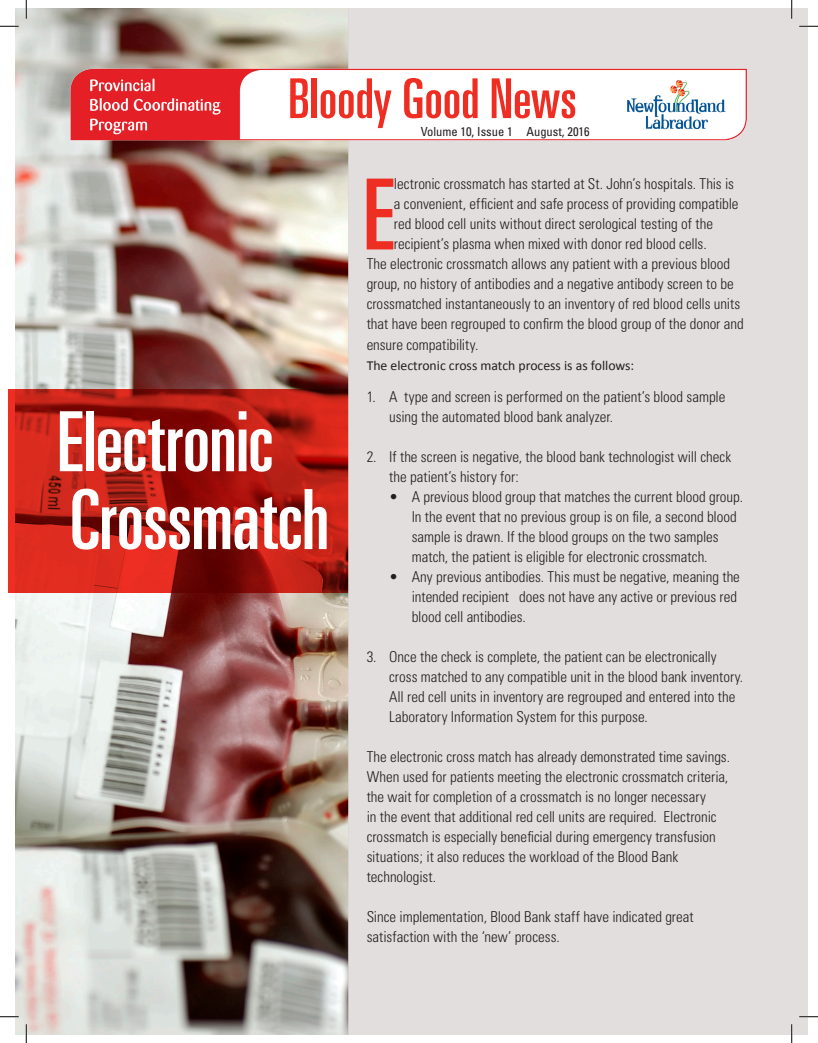
<style>
.page{position:relative;width:818px;height:1043px;background:#fff}
.page>*{position:absolute;margin:0;border:0;box-sizing:border-box;transform-origin:0 0}
.t1{font:ultra-condensed 98.12px "Univers";color:#ee2e22}
.t2{font:ultra-condensed 83px "Univers";letter-spacing:-.005em;color:#fff}
.t3{font:ultra-condensed 55px "Univers";color:#ee2e22}
.t4{font:300 condensed 15px/20px "Univers";color:#231f20}
.t5{font:13.75px "Calibri";color:#231f20}
.t6{font:condensed 12.5px "Univers";color:#231f20}
</style>
<div class="page">
<img style="left:15px;top:8px;width:333px;height:1026px">
<svg style="left:8px;top:389px;width:340px;height:204px;background:#b31c14"></svg>
<div style="left:348px;top:8px;width:459px;height:1026px;background:#e2dedd"></div>
<img style="left:26px;top:46px;width:721px;height:113px">
<svg style="left:0;top:25px;width:19px;height:2px"></svg>
<svg style="left:799px;top:25px;width:19px;height:2px"></svg>
<svg style="left:0;top:1015px;width:19px;height:2px"></svg>
<svg style="left:799px;top:1015px;width:19px;height:2px"></svg>
<svg style="left:25px;top:0;width:2px;height:19px"></svg>
<svg style="left:25px;top:1024px;width:2px;height:18px"></svg>
<svg style="left:791px;top:0;width:1px;height:19px"></svg>
<svg style="left:790px;top:1024px;width:2px;height:18px"></svg>
<p class="t3" style="left:288px;top:67px;width:290px">Bloody Good News</p>
<p class="t6" style="left:420px;top:123px;width:170px">Volume 10, Issue 1 August, 2016</p>
<p class="t2" style="left:57px;top:394px;width:218px">Electronic</p>
<p class="t2" style="left:70px;top:472px;width:261px">Crossmatch</p>
<p class="t1" style="left:363px;top:159px;width:32px">E</p>
<p class="t4" style="left:394px;top:174px;width:341px">lectronic crossmatch has started at St. John’s hospitals. This is</p>
<p class="t4" style="left:394px;top:194px;width:346px">a convenient, efficient and safe process of providing compatible</p>
<p class="t4" style="left:394px;top:214px;width:320px">red blood cell units without direct serological testing of the</p>
<p class="t4" style="left:394px;top:234px;width:314px">recipient’s plasma when mixed with donor red blood cells.</p>
<p class="t4" style="left:366px;top:254px;width:365px">The electronic crossmatch allows any patient with a previous blood</p>
<p class="t4" style="left:366px;top:274px;width:368px">group, no history of antibodies and a negative antibody screen to be</p>
<p class="t4" style="left:366px;top:294px;width:375px">crossmatched instantaneously to an inventory of red blood cells units</p>
<p class="t4" style="left:366px;top:314px;width:378px">that have been regrouped to confirm the blood group of the donor and</p>
<p class="t4" style="left:366px;top:334px;width:113px">ensure compatibility.</p>
<p class="t5" style="left:366px;top:356px;width:269px">The electronic cross match process is as follows:</p>
<p class="t4" style="left:389px;top:387px;width:338px;text-indent:-22px">1. A type and screen is performed on the patient’s blood sample using the automated blood bank analyzer.</p>
<p class="t4" style="left:389px;top:447px;width:343px;text-indent:-22px">2. If the screen is negative, the blood bank technologist will check the patient’s history for:</p>
<p class="t4" style="left:411px;top:487px;width:333px;text-indent:-22px">• A previous blood group that matches the current blood group.<br>In the event that no previous group is on file, a second blood sample is drawn. If the blood groups on the two samples match, the patient is eligible for electronic crossmatch.</p>
<p class="t4" style="left:411px;top:567px;width:330px;text-indent:-22px">• Any previous antibodies. This must be negative, meaning the intended recipient does not have any active or previous red blood cell antibodies.</p>
<p class="t4" style="left:389px;top:647px;width:355px;text-indent:-22px">3. Once the check is complete, the patient can be electronically cross matched to any compatible unit in the blood bank inventory.<br>All red cell units in inventory are regrouped and entered into the Laboratory Information System for this purpose.</p>
<p class="t4" style="left:366px;top:747px;width:365px">The electronic cross match has already demonstrated time savings.<br>When used for patients meeting the electronic crossmatch criteria, the wait for completion of a crossmatch is no longer necessary<br>in the event that additional red cell units are required. Electronic crossmatch is especially beneficial during emergency transfusion situations; it also reduces the workload of the Blood Bank technologist.</p>
<p class="t4" style="left:366px;top:907px;width:328px">Since implementation, Blood Bank staff have indicated great satisfaction with the ‘new’ process.</p>
</div>
